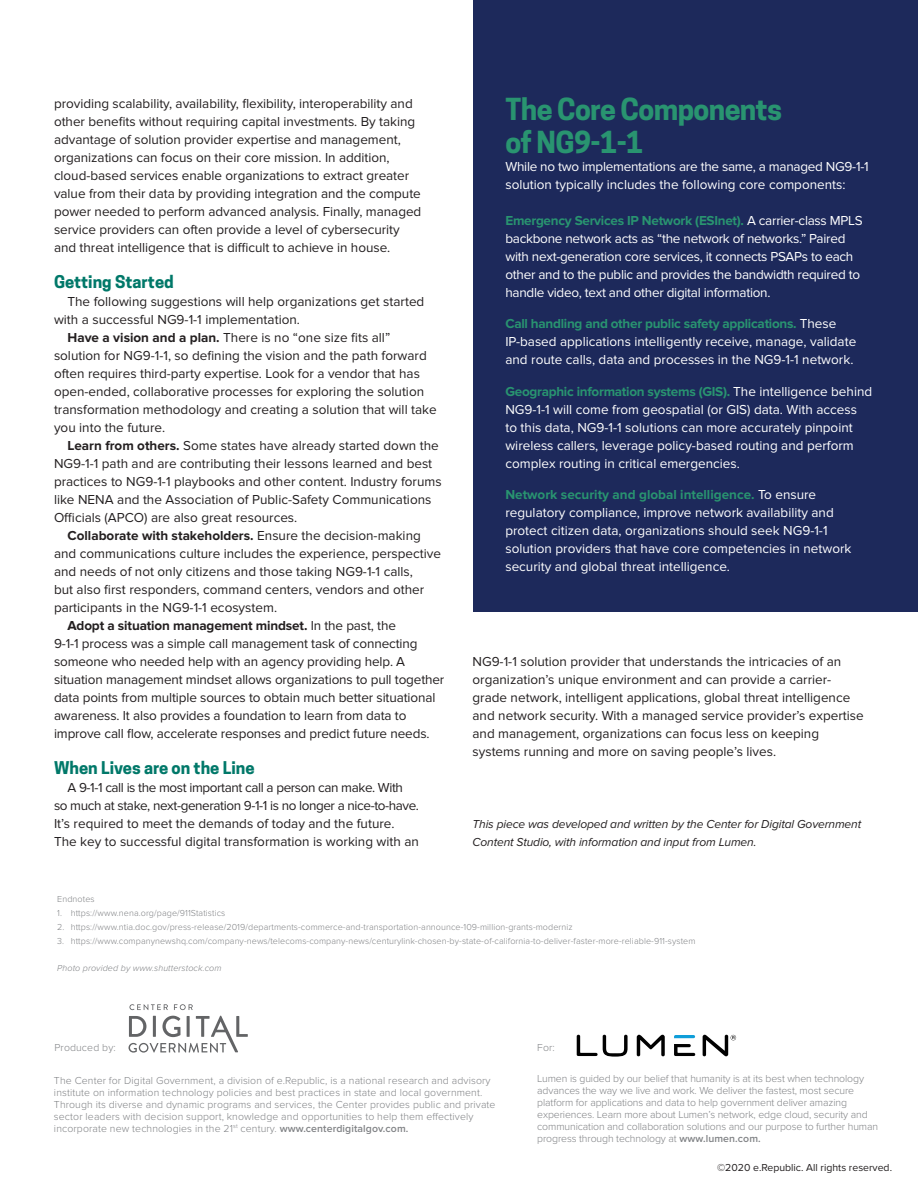
<style>
.page{position:relative;width:918px;height:1188px;background:#fff}
.page>*{position:absolute;margin:0;border:0;box-sizing:border-box;transform-origin:0 0}
.t1{font:700 28.5px/33px "Cooper Hewitt";letter-spacing:-.02em;color:#299470}
.t2{font:700 16.5px "Cooper Hewitt";color:#007869}
.t3{font:13.5px/18px "Proxima Nova";color:#231f20}
.t4{font:13.5px/18px "Proxima Nova";color:#fff}
.t5{font:13.5px/18px "Proxima Nova";letter-spacing:-.02em;color:#fff}
.t6{font:700 13.5px "Proxima Nova";letter-spacing:-.01em;color:#231f20}
.t7{font:italic 12px/18px "Proxima Nova";letter-spacing:-.01em;color:#231f20}
.t8{font:300 10.5px/12px "Proxima Nova";letter-spacing:.01em;color:#808285}
.t9{font:300 10.5px/12px "Proxima Nova";letter-spacing:-.01em;color:#808285}
.t10{font:10.5px "Proxima Nova";color:#231f20}
.t11{font:300 9px "Proxima Nova";letter-spacing:.01em;color:#808285}
.t12{font:italic 300 9px "Proxima Nova";letter-spacing:.01em;color:#808285}
.s1{font-weight:700}
.s2{font-weight:400}
.s3{font-weight:700;color:#299470}
.s4{font-weight:600}
</style>
<div class="page">
<div style="left:473px;top:0;width:445px;height:611px;background:#1d295b"></div>
<svg style="left:129px;top:1016px;width:119px;height:37px"></svg>
<svg style="left:129px;top:1004px;width:64px;height:6px"></svg>
<svg style="left:577px;top:1035px;width:51px;height:22px"></svg>
<svg style="left:637px;top:1035px;width:28px;height:21px"></svg>
<svg style="left:674px;top:1035px;width:21px;height:3px"></svg>
<svg style="left:674px;top:1044px;width:21px;height:12px"></svg>
<svg style="left:703px;top:1035px;width:33px;height:21px"></svg>
<p class="t3" style="left:54px;top:95px;width:369px">providing scalability, availability, flexibility, interoperability and other benefits without requiring capital investments. By taking advantage of solution provider expertise and management, organizations can focus on their core mission. In addition, cloud-based services enable organizations to extract greater value from their data by providing integration and the compute power needed to perform advanced analysis. Finally, managed service providers can often provide a level of cybersecurity and threat intelligence that is difficult to achieve in house.</p>
<p class="t2" style="left:54px;top:272px;width:121px">Getting Started</p>
<p class="t3" style="left:68px;top:293px;width:358px">The following suggestions will help organizations get started</p>
<p class="t3" style="left:54px;top:311px;width:247px">with a successful NG9-1-1 implementation.</p>
<p class="t3" style="left:68px;top:329px;width:324px"><span class="s1">Have a vision and a plan.</span> There is no “one size fits all”</p>
<p class="t3" style="left:54px;top:347px;width:374px">solution for NG9-1-1, so defining the vision and the path forward</p>
<p class="t3" style="left:54px;top:365px;width:367px">often requires third-party expertise. Look for a vendor that has</p>
<p class="t3" style="left:54px;top:383px;width:372px">open-ended, collaborative processes for exploring the solution</p>
<p class="t3" style="left:54px;top:401px;width:384px">transformation methodology and creating a solution that will take</p>
<p class="t3" style="left:54px;top:419px;width:113px">you into the future.</p>
<p class="t3" style="left:68px;top:437px;width:373px"><span class="s1">Learn from others.</span> Some states have already started down the</p>
<p class="t3" style="left:54px;top:455px;width:380px">NG9-1-1 path and are contributing their lessons learned and best</p>
<p class="t3" style="left:54px;top:473px;width:389px">practices to NG9-1-1 playbooks and other content. Industry forums</p>
<p class="t3" style="left:54px;top:491px;width:379px">like NENA and the Association of Public-Safety Communications</p>
<p class="t3" style="left:54px;top:509px;width:245px">Officials (APCO) are also great resources.</p>
<p class="t6" style="left:68px;top:528px;width:355px">Collaborate with stakeholders. <span class="s2">Ensure the decision-making</span></p>
<p class="t3" style="left:54px;top:545px;width:389px">and communications culture includes the experience, perspective</p>
<p class="t3" style="left:54px;top:563px;width:360px">and needs of not only citizens and those taking NG9-1-1 calls,</p>
<p class="t3" style="left:54px;top:581px;width:372px">but also first responders, command centers, vendors and other</p>
<p class="t3" style="left:54px;top:599px;width:225px">participants in the NG9-1-1 ecosystem.</p>
<p class="t6" style="left:68px;top:618px;width:330px">Adopt a situation management mindset. <span class="s2">In the past, the</span></p>
<p class="t3" style="left:54px;top:635px;width:365px">9-1-1 process was a simple call management task of connecting</p>
<p class="t3" style="left:54px;top:653px;width:353px">someone who needed help with an agency providing help. A</p>
<p class="t3" style="left:54px;top:671px;width:392px">situation management mindset allows organizations to pull together</p>
<p class="t3" style="left:54px;top:689px;width:383px">data points from multiple sources to obtain much better situational</p>
<p class="t3" style="left:54px;top:707px;width:354px">awareness. It also provides a foundation to learn from data to</p>
<p class="t3" style="left:54px;top:725px;width:377px">improve call flow, accelerate responses and predict future needs.</p>
<p class="t2" style="left:54px;top:758px;width:202px">When Lives are on the Line</p>
<p class="t3" style="left:54px;top:779px;width:367px;text-indent:14px">A 9-1-1 call is the most important call a person can make. With so much at stake, next-generation 9-1-1 is no longer a nice-to-have.<br>It’s required to meet the demands of today and the future.<br>The key to successful digital transformation is working with an</p>
<h1 class="t1" style="left:505px;top:93px;width:278px">The Core Components of NG9-1-1</h1>
<p class="t4" style="left:505px;top:157px;width:365px">While no two implementations are the same, a managed NG9-1-1 solution typically includes the following core components:</p>
<p class="t5" style="left:505px;top:211px;width:359px"><span class="s3">Emergency Services IP Network (ESInet).</span> A carrier-class MPLS backbone network acts as “the network of networks.” Paired with next-generation core services, it connects PSAPs to each other and to the public and provides the bandwidth required to handle video, text and other digital information.</p>
<p class="t4" style="left:505px;top:315px;width:352px"><span class="s3">Call handling and other public safety applications.</span> These<br>IP-based applications intelligently receive, manage, validate and route calls, data and processes in the NG9-1-1 network.</p>
<p class="t4" style="left:505px;top:382px;width:368px"><span class="s3">Geographic information systems (GIS).</span> The intelligence behind NG9-1-1 will come from geospatial (or GIS) data. With access<br>to this data, NG9-1-1 solutions can more accurately pinpoint wireless callers, leverage policy-based routing and perform complex routing in critical emergencies.</p>
<p class="t4" style="left:505px;top:486px;width:348px"><span class="s3">Network security and global intelligence.</span> To ensure regulatory compliance, improve network availability and protect citizen data, organizations should seek NG9-1-1 solution providers that have core competencies in network security and global threat intelligence.</p>
<p class="t3" style="left:472px;top:653px;width:393px">NG9-1-1 solution provider that understands the intricacies of an organization’s unique environment and can provide a carrier&shy;grade network, intelligent applications, global threat intelligence and network security. With a managed service provider’s expertise and management, organizations can focus less on keeping systems running and more on saving people’s lives.</p>
<p class="t7" style="left:472px;top:815px;width:390px">This piece was developed and written by the Center for Digital Government<br>Content Studio, with information and input from Lumen.</p>
<p class="t11" style="left:57px;top:894px;width:39px">Endnotes</p>
<p class="t11" style="left:57px;top:908px;width:170px">1. https://www.nena.org/page/911Statistics</p>
<p class="t11" style="left:57px;top:922px;width:517px">2. https://www.ntia.doc.gov/press-release/2019/departments-commerce-and-transportation-announce-109-million-grants-moderniz</p>
<p class="t11" style="left:57px;top:935px;width:640px">3. https://www.companynewshq.com/company-news/telecoms-company-news/centurylink-chosen-by-state-of-california-to-deliver-faster-more-reliable-911-system</p>
<p class="t12" style="left:57px;top:963px;width:166px">Photo provided by www.shutterstock.com</p>
<p class="t8" style="left:54px;top:1042px;width:63px">Produced by:</p>
<p class="t8" style="left:54px;top:1074px;width:443px">The Center for Digital Government, a division of e.Republic, is a national research and advisory institute on information technology policies and best practices in state and local government.<br>Through its diverse and dynamic programs and services, the Center provides public and private sector leaders with decision support, knowledge and opportunities to help them effectively incorporate new technologies in the 21<sup>st</sup> century. <span class="s4">www.centerdigitalgov.com.</span></p>
<p class="t8" style="left:537px;top:1042px;width:19px">For:</p>
<p class="t9" style="left:537px;top:1073px;width:342px">Lumen is guided by our belief that humanity is at its best when technology advances the way we live and work. We deliver the fastest, most secure platform for applications and data to help government deliver amazing experiences. Learn more about Lumen’s network, edge cloud, security and communication and collaboration solutions and our purpose to further human progress through technology at <span class="s4">www.lumen.com.</span></p>
<p class="t10" style="left:717px;top:1162px;width:177px">©2020 e.Republic. All rights reserved.</p>
</div>
